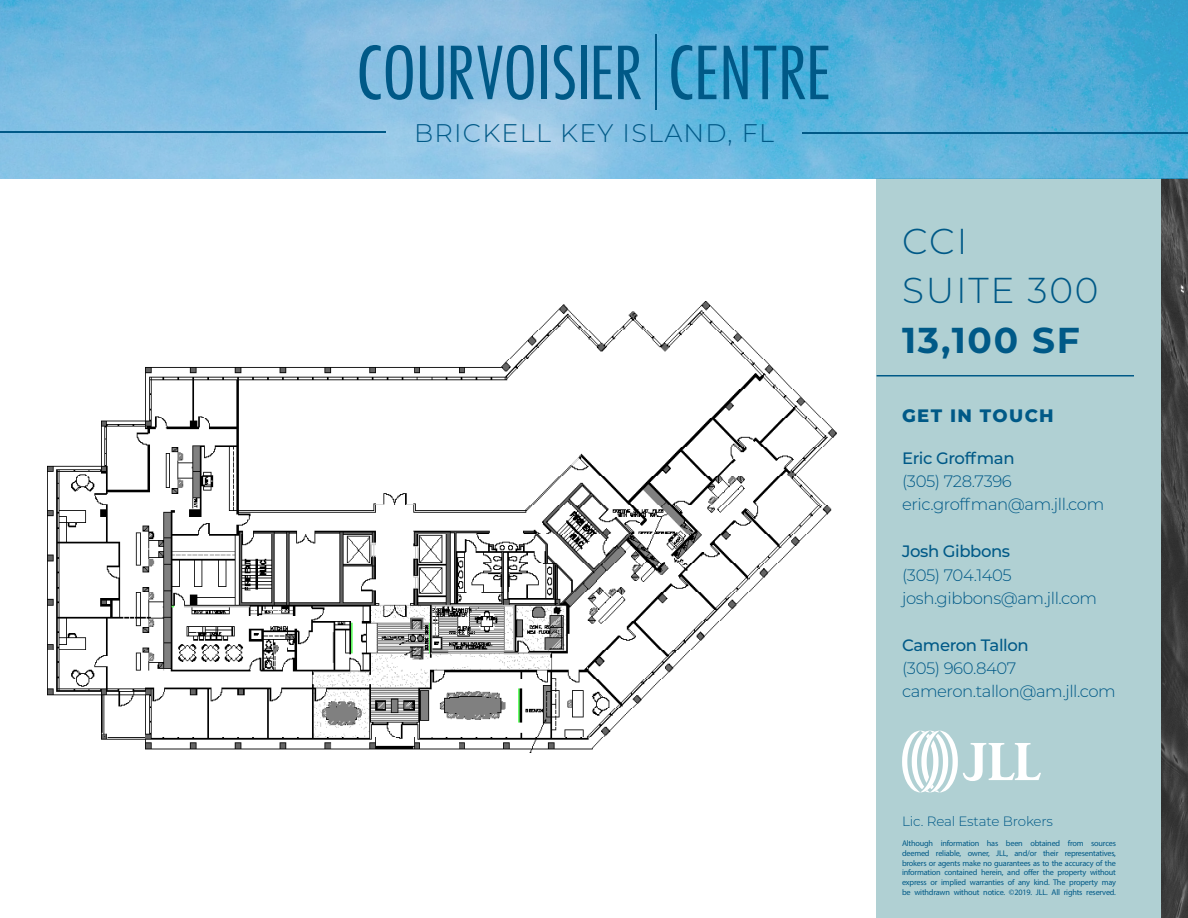
<style>
.page{position:relative;width:1188px;height:918px;background:#fff}
.page>*{position:absolute;margin:0;border:0;box-sizing:border-box;transform-origin:0 0}
.Body_Text{font:300 36px "Montserrat";letter-spacing:.05em;color:#005987}
.Body_Text-2{font:700 36px "Montserrat";letter-spacing:.05em;color:#005987}
.t1{font:300 25.5px "Montserrat";letter-spacing:.05em;color:#005987}
.t2{font:800 18px "Montserrat";letter-spacing:.075em;color:#005987}
.t3{font:300 16.5px/23.1px "Montserrat";letter-spacing:-.025em;color:#005987}
.t4{font:500 16.5px "Montserrat";letter-spacing:-.025em;color:#005987}
.t5{font:300 13.5px "Montserrat";letter-spacing:-.01em;color:#005987}
.t6{font:8.25px/9.9px "Myriad Pro";letter-spacing:-.025em;color:#005987;text-align:justify}
</style>
<div class="page">
<img style="left:1161px;top:178px;width:27px;height:740px">
<div style="left:877px;top:178px;width:284px;height:740px;background:#b0d0d3"></div>
<img style="left:0;top:0;width:1188px;height:178px">
<hr style="left:802px;top:132px;width:386px;height:2px;background:#005987">
<svg style="left:360px;top:45px;width:53px;height:55px;background:#5398bf"></svg>
<svg style="left:420px;top:46px;width:24px;height:54px"></svg>
<svg style="left:618px;top:46px;width:23px;height:53px"></svg>
<svg style="left:451px;top:45px;width:83px;height:55px;background:#5396be"></svg>
<div style="left:541px;top:46px;width:6px;height:53px;background:#005987"></div>
<svg style="left:554px;top:45px;width:21px;height:55px"></svg>
<div style="left:581px;top:46px;width:6px;height:53px;background:#005987"></div>
<svg style="left:594px;top:46px;width:18px;height:53px"></svg>
<svg style="left:671px;top:45px;width:21px;height:55px"></svg>
<svg style="left:698px;top:46px;width:18px;height:53px"></svg>
<svg style="left:724px;top:46px;width:24px;height:53px"></svg>
<svg style="left:754px;top:46px;width:22px;height:53px"></svg>
<svg style="left:782px;top:46px;width:46px;height:53px;background:#2988b5"></svg>
<hr style="left:655px;top:35px;width:2px;height:75px;background:#005987">
<hr style="left:0;top:132px;width:386px;height:1px;background:#005987">
<svg style="left:902px;top:731px;width:139px;height:61px"></svg>
<hr style="left:877px;top:375px;width:257px;height:1px;background:#005987">
<img style="left:48px;top:302px;width:789px;height:451px">
<h2 class="t1" style="left:414px;top:116px;width:361px">BRICKELL KEY ISLAND, FL</h2>
<p class="Body_Text" style="left:902px;top:217px;width:67px">CCI</p>
<p class="Body_Text" style="left:902px;top:266px;width:198px">SUITE 300</p>
<p class="Body_Text-2" style="left:902px;top:314px;width:179px">13,100 SF</p>
<h3 class="t2" style="left:902px;top:402px;width:153px">GET IN TOUCH</h3>
<h3 class="t4" style="left:902px;top:447px;width:114px">Eric Groffman</h3>
<h3 class="t3" style="left:902px;top:469px;width:204px">(305) 728.7396 eric.groffman@am.jll.com</h3>
<h3 class="t4" style="left:902px;top:540px;width:110px">Josh Gibbons</h3>
<h3 class="t3" style="left:902px;top:563px;width:197px">(305) 704.1405 josh.gibbons@am.jll.com</h3>
<h3 class="t4" style="left:902px;top:633px;width:128px">Cameron Tallon</h3>
<h3 class="t3" style="left:902px;top:656px;width:215px">(305) 960.8407 cameron.tallon@am.jll.com</h3>
<h3 class="t5" style="left:902px;top:812px;width:153px">Lic. Real Estate Brokers</h3>
<p class="t6" style="left:902px;top:838px;width:215px">Although information has been obtained from sources deemed reliable, owner, JLL, and/or their representatives, brokers or agents make no guarantees as to the accuracy of the information contained herein, and offer the property without express or implied warranties of any kind. The property may be withdrawn without notice. ©2019. JLL. All rights reserved.</p>
</div>
